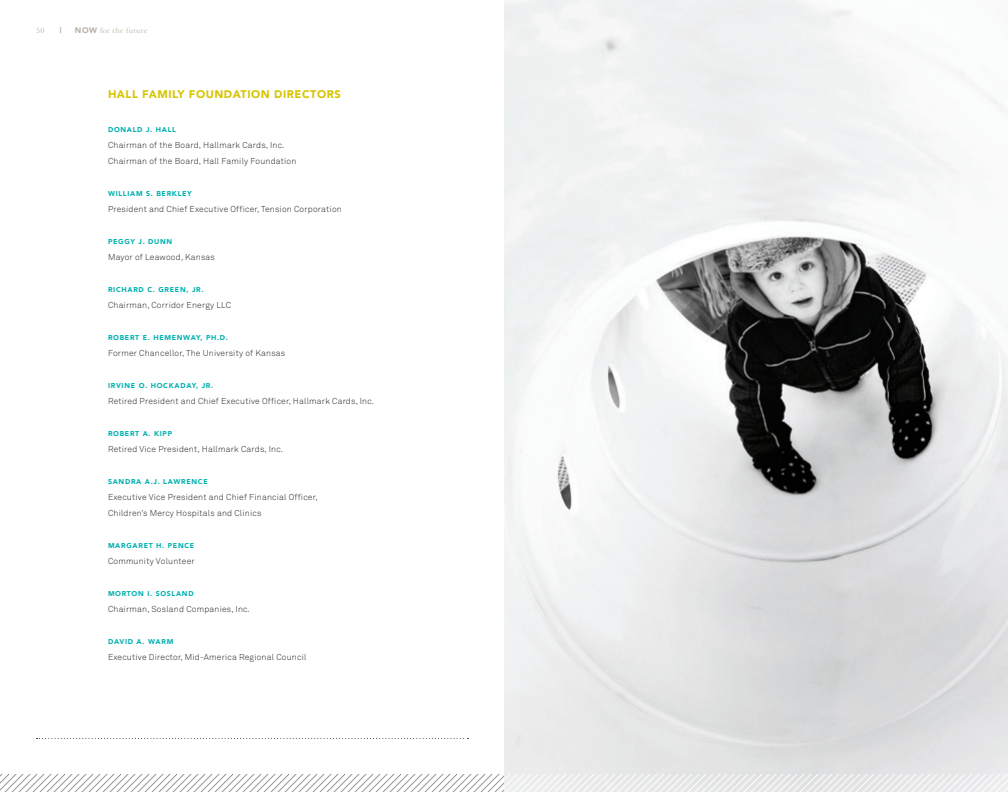
<style>
.page{position:relative;width:1008px;height:792px;background:#fff}
.page>*{position:absolute;margin:0;border:0;box-sizing:border-box;transform-origin:0 0}
.t1{font:900 11px "Avenir";letter-spacing:.05em;color:#d6c501}
.t2{font:300 8.5px/16px "Akkurat";letter-spacing:.025em;color:#231f20}
.t3{font:8px "Baskerville";letter-spacing:.05em;color:#bab1a6}
.t4{font:900 8px "Avenir";color:#bab1a6}
.t5{font:900 7px "Avenir";letter-spacing:.1em;color:#00b1b0}
</style>
<div class="page">
<img style="left:504px;top:0;width:504px;height:774px">
<svg style="left:0;top:774px;width:1008px;height:18px"></svg>
<svg style="left:36px;top:738px;width:433px;height:1px"></svg>
<p class="t3" style="left:36px;top:25px;width:10px">50</p>
<p class="t4" style="left:60px;top:25px;width:3px">|</p>
<p class="t4" style="left:75px;top:25px;width:16px">NOW</p>
<p class="t3" style="left:100px;top:25px;width:49px">for the future</p>
<p class="t1" style="left:108px;top:88px;width:234px">HALL FAMILY FOUNDATION DIRECTORS</p>
<p class="t5" style="left:108px;top:126px;width:13px">DONALD</p>
<p class="t5" style="left:146px;top:126px;width:16px">J. HALL</p>
<p class="t2" style="left:108px;top:138px;width:190px">Chairman of the Board, Hallmark Cards, Inc.<br>Chairman of the Board, Hall Family Foundation</p>
<p class="t5" style="left:108px;top:190px;width:14px">WILLIAM</p>
<p class="t5" style="left:146px;top:190px;width:17px">S. BERKLEY</p>
<p class="t2" style="left:108px;top:202px;width:235px">President and Chief Executive Officer, Tension Corporation</p>
<p class="t5" style="left:108px;top:238px;width:12px">PEGGY</p>
<p class="t5" style="left:139px;top:238px;width:23px">J. DUNN</p>
<p class="t2" style="left:108px;top:250px;width:108px">Mayor of Leawood, Kansas</p>
<p class="t5" style="left:108px;top:286px;width:26px">RICHARD</p>
<p class="t5" style="left:147px;top:286px;width:24px">C. GREEN</p>
<p class="t5" style="left:186px;top:286px;width:19px">, JR.</p>
<p class="t2" style="left:108px;top:298px;width:125px">Chairman, Corridor Energy LLC</p>
<p class="t5" style="left:108px;top:334px;width:23px">ROBERT</p>
<p class="t5" style="left:143px;top:334px;width:18px">E. HEMENWAY</p>
<p class="t5" style="left:201px;top:334px;width:29px">, PH.D.</p>
<p class="t2" style="left:108px;top:346px;width:179px">Former Chancellor, The University of Kansas</p>
<p class="t5" style="left:108px;top:382px;width:9px">IRVINE</p>
<p class="t5" style="left:139px;top:382px;width:19px">O. HOCKADAY</p>
<p class="t5" style="left:196px;top:382px;width:19px">, JR.</p>
<p class="t2" style="left:108px;top:394px;width:268px">Retired President and Chief Executive Officer, Hallmark Cards, Inc.</p>
<p class="t5" style="left:108px;top:430px;width:23px">ROBERT</p>
<p class="t5" style="left:143px;top:430px;width:23px">A. KIPP</p>
<p class="t2" style="left:108px;top:442px;width:177px">Retired Vice President, Hallmark Cards, Inc.</p>
<p class="t5" style="left:108px;top:478px;width:12px">SANDRA</p>
<p class="t5" style="left:145px;top:478px;width:30px">A.J. LAWRENCE</p>
<p class="t2" style="left:108px;top:490px;width:211px">Executive Vice President and Chief Financial Officer,<br>Children’s Mercy Hospitals and Clinics</p>
<p class="t5" style="left:108px;top:542px;width:14px">MARGARET</p>
<p class="t5" style="left:156px;top:542px;width:23px">H. PENCE</p>
<p class="t2" style="left:108px;top:554px;width:88px">Community Volunteer</p>
<p class="t5" style="left:108px;top:590px;width:14px">MORTON</p>
<p class="t5" style="left:147px;top:590px;width:20px">I. SOSLAND</p>
<p class="t2" style="left:108px;top:602px;width:143px">Chairman, Sosland Companies, Inc.</p>
<p class="t5" style="left:108px;top:638px;width:12px">DAVID</p>
<p class="t5" style="left:137px;top:638px;width:26px">A. WARM</p>
<p class="t2" style="left:108px;top:650px;width:200px">Executive Director, Mid-America Regional Council</p>
</div>
